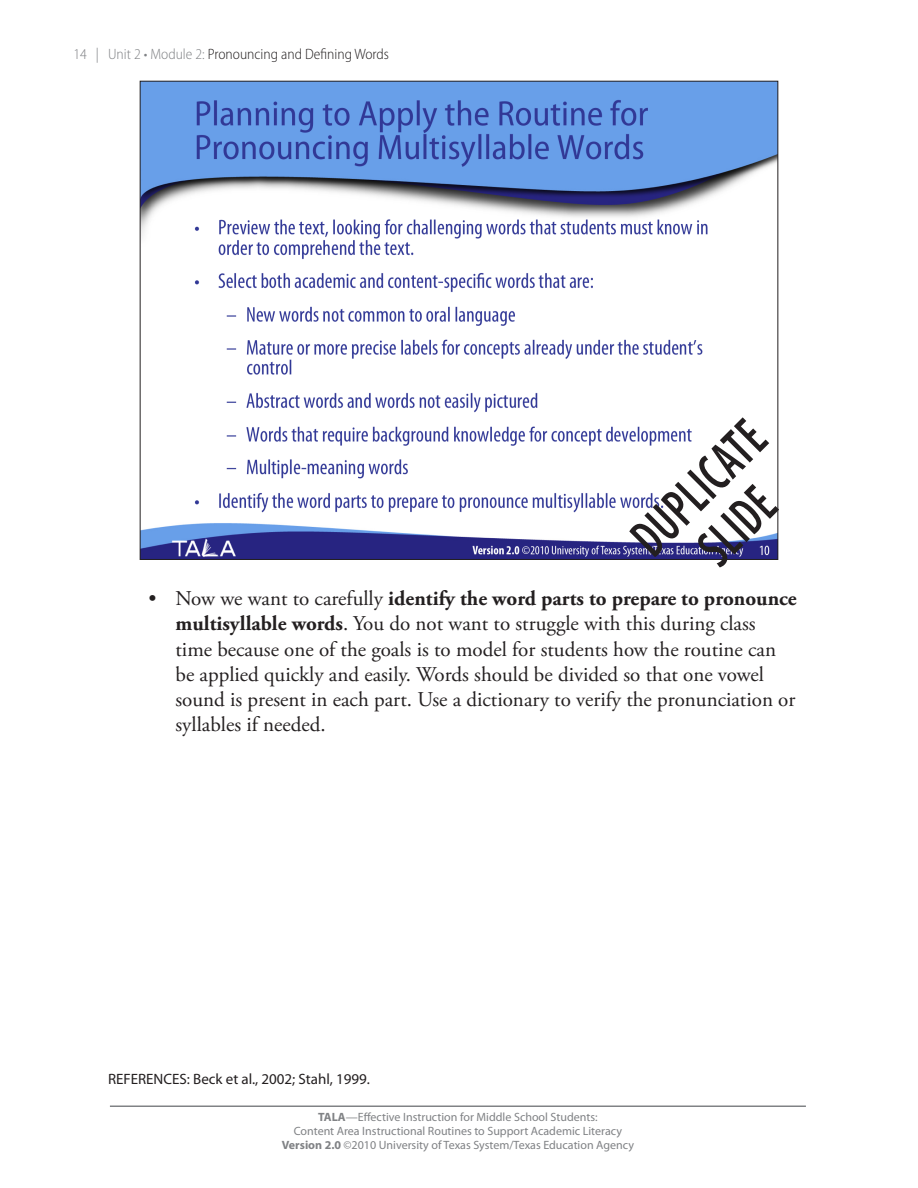
<style>
.page{position:relative;width:918px;height:1188px;background:#fff}
.page>*{position:absolute;margin:0;border:0;box-sizing:border-box;transform-origin:0 0}
.t1{font:600 condensed 54.9px/54px "Myriad Pro";color:#231f20;text-align:center;scale:.82 1}
.Bullets___Numbers{font:21px/25.2px "Adobe Garamond Pro";color:#231f20}
.t2{font:300 semi-condensed 15px "Myriad Pro";color:#231f20}
.t3{font:15px "Myriad Pro";color:#231f20}
.t4{font:12px/14.4px "Myriad Pro";color:#808285;text-align:center}
.s1{color:#808285}
.s2{font-weight:700}
</style>
<div class="page">
<hr style="left:110px;top:1106px;width:696px;height:1px;background:#808285">
<img style="left:142px;top:83px;width:634px;height:475px">
<p class="t2" style="left:74px;top:46px;width:317px"><span class="s1">14 | Unit 2 • Module 2:</span> Pronouncing and Defining Words</p>
<p class="t1" style="left:622px;top:528px;width:203px;rotate:-45deg">DUPLICATE<br>SLIDE</p>
<p class="Bullets___Numbers" style="left:176px;top:587px;width:623px;text-indent:-27px">• Now we want to carefully <span class="s2">identify the word parts to prepare to pronounce multisyllable words</span>. You do not want to struggle with this during class time because one of the goals is to model for students how the routine can be applied quickly and easily. Words should be divided so that one vowel sound is present in each part. Use a dictionary to verify the pronunciation or syllables if needed.</p>
<p class="t3" style="left:108px;top:1071px;width:264px">REFERENCES: Beck et al., 2002; Stahl, 1999.</p>
<p class="t4" style="left:282px;top:1110px;width:354px"><span class="s2">TALA</span>—Effective Instruction for Middle School Students:<br>Content Area Instructional Routines to Support Academic Literacy<br><span class="s2">Version 2.0</span> ©2010 University of Texas System/Texas Education Agency</p>
</div>
